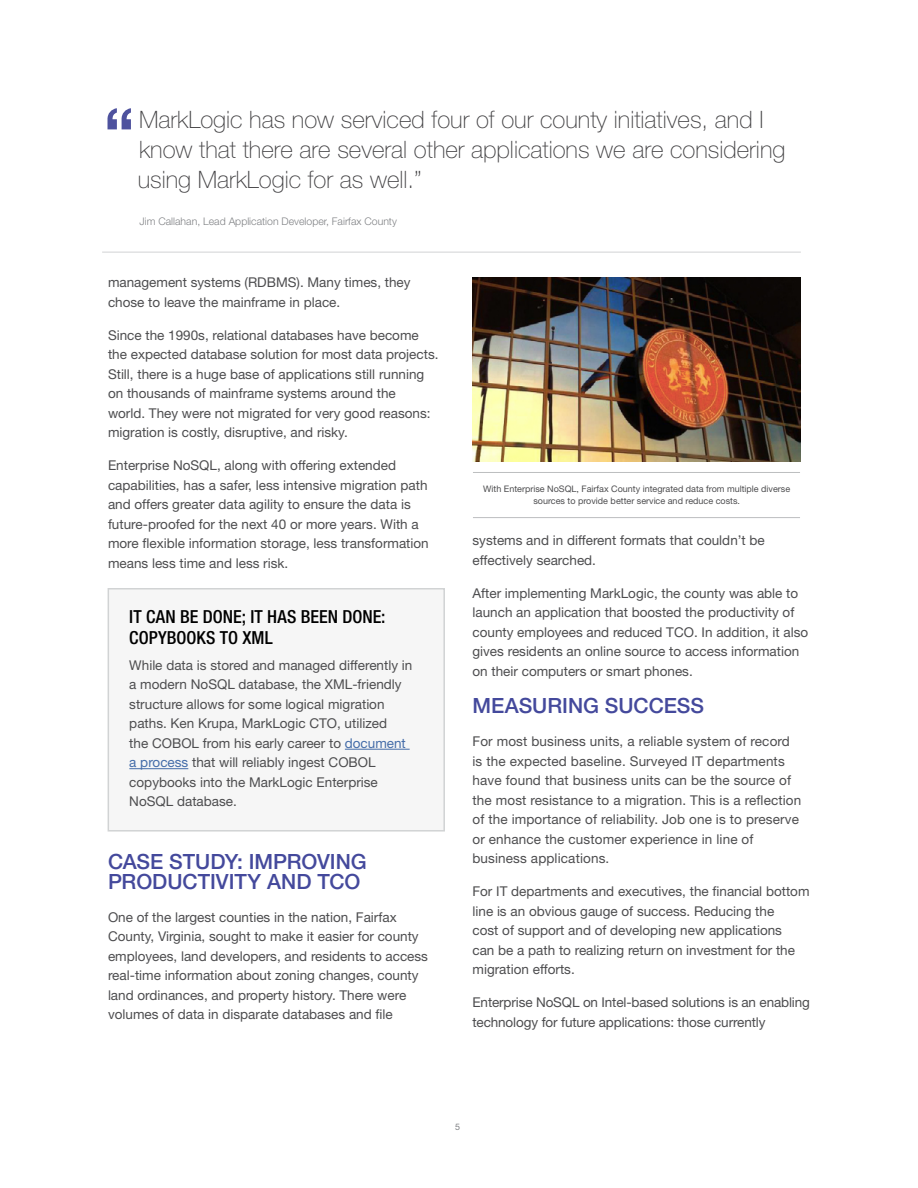
<style>
.page{position:relative;width:918px;height:1188px;background:#fff}
.page>*{position:absolute;margin:0;border:0;box-sizing:border-box;transform-origin:0 0}
.t1{font:700 66px "Helvetica Neue LT Std";color:#4e529e}
.t2{font:100 24px/30px "Helvetica Neue LT Pro";color:#414042}
.t3{font:500 21px/19.5px "Helvetica Neue LT Std";color:#44499c}
.t4{font:500 condensed 18px/21px "Helvetica Neue LT Std";color:#000}
.t5{font:13.5px/19.5px "Helvetica Neue LT Pro";color:#4d4d4f}
.t6{font:300 10.5px "Helvetica Neue LT Pro";color:#808285}
.t7{font:9px/12px "Helvetica Neue LT Pro";color:#4d4d4f;text-align:center}
.t8{font:9px "Helvetica Neue LT Pro";color:#808285}
.s1{color:#456da9}
</style>
<div class="page">
<div style="left:108px;top:589px;width:336px;height:242px;background:#f6f6f6"></div>
<hr style="left:345px;top:749px;width:65px;height:1px;background:#456da9">
<hr style="left:129px;top:768px;width:59px;height:1px;background:#456da9">
<div style="left:108px;top:588px;width:337px;height:244px;border:2px solid #d1d3d4"></div>
<img style="left:473px;top:278px;width:327px;height:184px">
<hr style="left:473px;top:517px;width:327px;height:1px;background:#bcbec0">
<hr style="left:473px;top:472px;width:327px;height:1px;background:#bcbec0">
<hr style="left:102px;top:252px;width:699px;height:1px;background:#d1d3d4">
<h1 class="t1" style="left:104px;top:91px;width:32px">“</h1>
<h2 class="t2" style="left:138px;top:105px;width:649px">MarkLogic has now serviced four of our county initiatives, and I know that there are several other applications we are considering using MarkLogic for as well.”</h2>
<p class="t6" style="left:140px;top:215px;width:259px">Jim Callahan, Lead Application Developer, Fairfax County</p>
<p class="t5" style="left:108px;top:272px;width:304px">management systems (RDBMS). Many times, they chose to leave the mainframe in place.</p>
<p class="t5" style="left:108px;top:325px;width:332px">Since the 1990s, relational databases have become the expected database solution for most data projects.<br>Still, there is a huge base of applications still running on thousands of mainframe systems around the<br>world. They were not migrated for very good reasons: migration is costly, disruptive, and risky.</p>
<p class="t5" style="left:108px;top:455px;width:322px">Enterprise NoSQL, along with offering extended capabilities, has a safer, less intensive migration path and offers greater data agility to ensure the data is future-proofed for the next 40 or more years. With a more flexible information storage, less transformation means less time and less risk.</p>
<h3 class="t4" style="left:129px;top:605px;width:258px">IT CAN BE DONE; IT HAS BEEN DONE:<br>COPYBOOKS TO XML</h3>
<p class="t5" style="left:129px;top:655px;width:285px">While data is stored and managed differently in a modern NoSQL database, the XML-friendly structure allows for some logical migration paths. Ken Krupa, MarkLogic CTO, utilized<br>the COBOL from his early career to <span class="s1">document a process</span> that will reliably ingest COBOL copybooks into the MarkLogic Enterprise NoSQL database.</p>
<h3 class="t3" style="left:108px;top:852px;width:260px">CASE STUDY: IMPROVING<br>PRODUCTIVITY AND TCO</h3>
<p class="t5" style="left:108px;top:907px;width:322px">One of the largest counties in the nation, Fairfax County, Virginia, sought to make it easier for county employees, land developers, and residents to access real-time information about zoning changes, county land ordinances, and property history. There were volumes of data in disparate databases and file</p>
<p class="t7" style="left:483px;top:483px;width:309px">With Enterprise NoSQL, Fairfax County integrated data from multiple diverse sources to provide better service and reduce costs.</p>
<p class="t5" style="left:472px;top:530px;width:294px">systems and in different formats that couldn’t be effectively searched.</p>
<p class="t5" style="left:472px;top:583px;width:337px">After implementing MarkLogic, the county was able to launch an application that boosted the productivity of county employees and reduced TCO. In addition, it also gives residents an online source to access information on their computers or smart phones.</p>
<h3 class="t3" style="left:472px;top:696px;width:233px">MEASURING SUCCESS</h3>
<p class="t5" style="left:472px;top:732px;width:330px">For most business units, a reliable system of record is the expected baseline. Surveyed IT departments have found that business units can be the source of the most resistance to a migration. This is a reflection of the importance of reliability. Job one is to preserve or enhance the customer experience in line of business applications.</p>
<p class="t5" style="left:472px;top:881px;width:339px">For IT departments and executives, the financial bottom line is an obvious gauge of success. Reducing the<br>cost of support and of developing new applications<br>can be a path to realizing return on investment for the migration efforts.</p>
<p class="t5" style="left:472px;top:992px;width:339px">Enterprise NoSQL on Intel-based solutions is an enabling technology for future applications: those currently</p>
<p class="t8" style="left:455px;top:1121px;width:7px">5</p>
</div>
